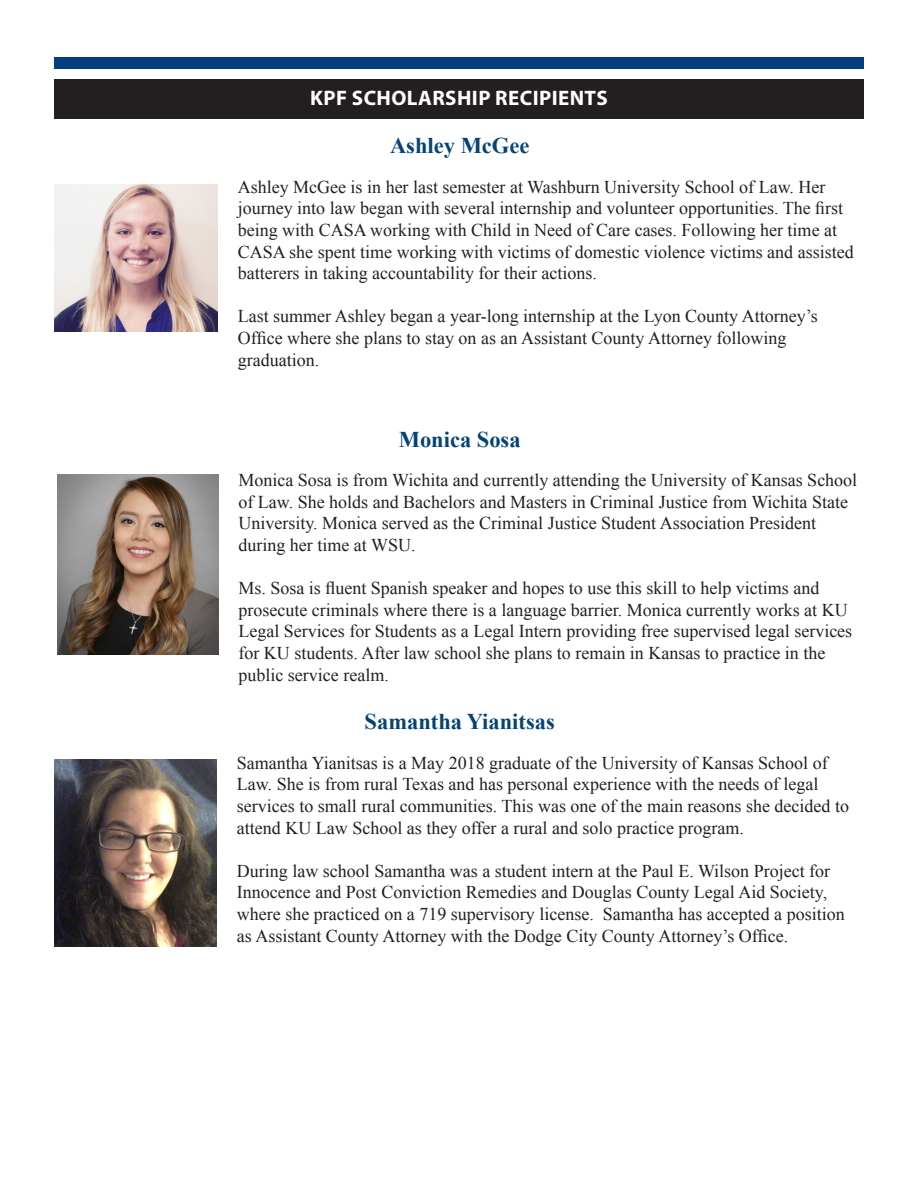
<style>
.page{position:relative;width:918px;height:1188px;background:#fff}
.page>*{position:absolute;margin:0;border:0;box-sizing:border-box;transform-origin:0 0}
.t1{font:700 22.5px "Times New Roman";color:#034376}
.Heading_1{font:700 21px "Myriad Pro";letter-spacing:.02em;color:#fff}
.t2{font:18px/21.6px "Times New Roman";color:#231f20}
</style>
<div class="page">
<div style="left:54px;top:57px;width:810px;height:12px;background:#013f80"></div>
<div style="left:54px;top:79px;width:810px;height:40px;background:#231f20"></div>
<img style="left:55px;top:185px;width:162px;height:147px">
<img style="left:57px;top:474px;width:161px;height:180px">
<img style="left:55px;top:759px;width:162px;height:187px">
<p class="Heading_1" style="left:310px;top:85px;width:299px">KPF SCHOLARSHIP RECIPIENTS</p>
<p class="t1" style="left:390px;top:130px;width:141px">Ashley McGee</p>
<p class="t2" style="left:238px;top:176px;width:618px">Ashley McGee is in her last semester at Washburn University School of Law. Her journey into law began with several internship and volunteer opportunities. The first being with CASA working with Child in Need of Care cases. Following her time at CASA she spent time working with victims of domestic violence victims and assisted batterers in taking accountability for their actions.</p>
<p class="t2" style="left:238px;top:305px;width:582px">Last summer Ashley began a year-long internship at the Lyon County Attorney’s<br>Office where she plans to stay on as an Assistant County Attorney following graduation.</p>
<p class="t1" style="left:399px;top:423px;width:123px">Monica Sosa</p>
<p class="t2" style="left:238px;top:469px;width:620px">Monica Sosa is from Wichita and currently attending the University of Kansas School of Law. She holds and Bachelors and Masters in Criminal Justice from Wichita State University. Monica served as the Criminal Justice Student Association President during her time at WSU.</p>
<p class="t2" style="left:238px;top:577px;width:615px">Ms. Sosa is fluent Spanish speaker and hopes to use this skill to help victims and prosecute criminals where there is a language barrier. Monica currently works at KU Legal Services for Students as a Legal Intern providing free supervised legal services for KU students. After law school she plans to remain in Kansas to practice in the public service realm.</p>
<p class="t1" style="left:365px;top:706px;width:192px">Samantha Yianitsas</p>
<p class="t2" style="left:237px;top:752px;width:614px">Samantha Yianitsas is a May 2018 graduate of the University of Kansas School of Law. She is from rural Texas and has personal experience with the needs of legal services to small rural communities. This was one of the main reasons she decided to attend KU Law School as they offer a rural and solo practice program.</p>
<p class="t2" style="left:237px;top:860px;width:609px">During law school Samantha was a student intern at the Paul E. Wilson Project for Innocence and Post Conviction Remedies and Douglas County Legal Aid Society, where she practiced on a 719 supervisory license. Samantha has accepted a position as Assistant County Attorney with the Dodge City County Attorney’s Office.</p>
</div>
